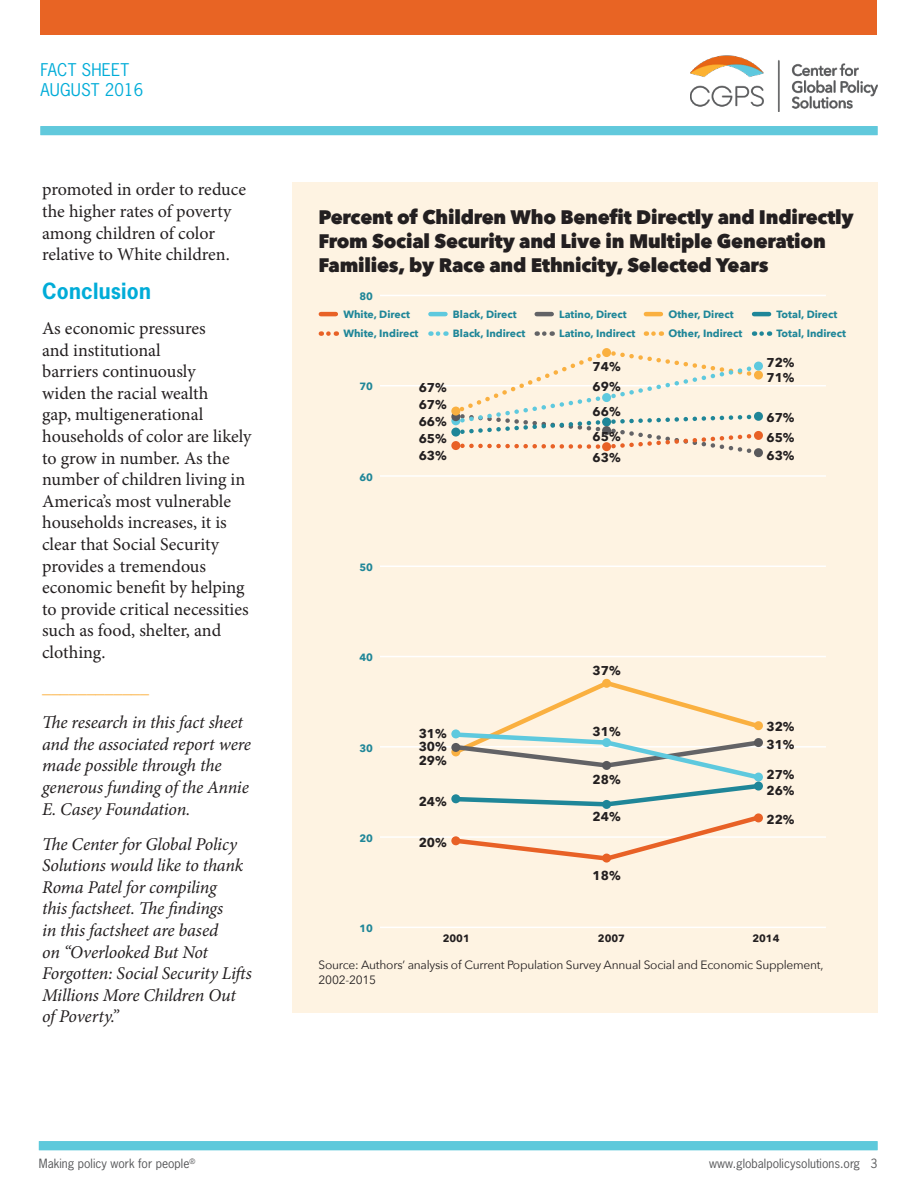
<style>
.page{position:relative;width:918px;height:1188px;background:#fff}
.page>*{position:absolute;margin:0;border:0;box-sizing:border-box;transform-origin:0 0}
.t1{font:700 21px "News Gothic Std";letter-spacing:.01em;color:#00acd8}
.t2{font:800 19.5px/24px "Avenir Next";letter-spacing:-.01em;color:#231f20}
.t3{font:18px/21.6px "Minion Pro";color:#231f20}
.t4{font:italic 18px/21.6px "Minion Pro";letter-spacing:-.015em;color:#231f20}
.t5{font:18px "Minion Pro";color:#fbb03f}
.t6{font:16.5px/19.5px "News Gothic Std";letter-spacing:.01em;color:#00acd8}
.t7{font:700 12.75px/14.2px "Avenir Next";color:#231f20}
.t8{font:12px/15px "Avenir Next";letter-spacing:-.02em;color:#231f20}
.t9{font:12px "News Gothic Std";color:#57585a}
.t10{font:700 10.5px/19.5px "Avenir Next";color:#1f8698}
.t11{font:700 10.5px "Avenir Next";color:#231f20}
</style>
<div class="page">
<img style="left:691px;top:55px;width:187px;height:56px">
<div style="left:40px;top:126px;width:838px;height:9px;background:#61c9dc"></div>
<div style="left:40px;top:0;width:838px;height:35px;background:#e86424"></div>
<div style="left:39px;top:1141px;width:839px;height:9px;background:#5dc9db"></div>
<div style="left:292px;top:182px;width:586px;height:831px;background:#fef3e2"></div>
<hr style="left:430px;top:312px;width:15px;height:4px;background:#5ec9de">
<svg style="left:438px;top:331px;width:8px;height:5px"></svg>
<hr style="left:321px;top:312px;width:15px;height:4px;background:#e86126">
<svg style="left:328px;top:331px;width:9px;height:5px"></svg>
<hr style="left:537px;top:312px;width:15px;height:4px;background:#636366">
<svg style="left:544px;top:331px;width:9px;height:5px"></svg>
<hr style="left:646px;top:312px;width:15px;height:4px;background:#fab040">
<svg style="left:653px;top:331px;width:9px;height:5px"></svg>
<hr style="left:754px;top:312px;width:15px;height:4px;background:#1f8698">
<svg style="left:762px;top:331px;width:8px;height:5px"></svg>
<hr style="left:380px;top:927px;width:446px;height:1px;background:#fff">
<hr style="left:380px;top:836px;width:446px;height:2px;background:#fff">
<hr style="left:380px;top:746px;width:446px;height:2px;background:#fff">
<hr style="left:380px;top:656px;width:446px;height:1px;background:#fff">
<hr style="left:380px;top:566px;width:446px;height:1px;background:#fff">
<hr style="left:380px;top:475px;width:446px;height:2px;background:#fff">
<hr style="left:380px;top:385px;width:446px;height:1px;background:#fff">
<hr style="left:380px;top:295px;width:446px;height:1px;background:#fff">
<svg style="left:454px;top:351px;width:305px;height:105px"></svg>
<svg style="left:450px;top:678px;width:314px;height:183px"></svg>
<div style="left:451px;top:794px;width:9px;height:9px;background:#1f8698;border-radius:50%"></div>
<div style="left:451px;top:836px;width:9px;height:9px;background:#e86126;border-radius:50%"></div>
<div style="left:602px;top:854px;width:9px;height:9px;background:#e86126;border-radius:50%"></div>
<div style="left:602px;top:800px;width:9px;height:9px;background:#1f8698;border-radius:50%"></div>
<div style="left:602px;top:761px;width:9px;height:9px;background:#59595c;border-radius:50%"></div>
<div style="left:602px;top:738px;width:9px;height:9px;background:#5ec9de;border-radius:50%"></div>
<div style="left:602px;top:679px;width:9px;height:9px;background:#fab040;border-radius:50%"></div>
<div style="left:754px;top:721px;width:9px;height:9px;background:#fab040;border-radius:50%"></div>
<div style="left:754px;top:448px;width:9px;height:9px;background:#59595c;border-radius:50%"></div>
<div style="left:754px;top:431px;width:9px;height:9px;background:#e86126;border-radius:50%"></div>
<div style="left:754px;top:412px;width:9px;height:9px;background:#1f8698;border-radius:50%"></div>
<div style="left:754px;top:371px;width:9px;height:9px;background:#fab040;border-radius:50%"></div>
<div style="left:754px;top:362px;width:9px;height:9px;background:#5ec9de;border-radius:50%"></div>
<div style="left:602px;top:348px;width:9px;height:9px;background:#fab040;border-radius:50%"></div>
<div style="left:602px;top:393px;width:9px;height:9px;background:#5ec9de;border-radius:50%"></div>
<div style="left:602px;top:417px;width:9px;height:9px;background:#1f8698;border-radius:50%"></div>
<div style="left:602px;top:426px;width:9px;height:9px;background:#59595c;border-radius:50%"></div>
<div style="left:602px;top:442px;width:9px;height:9px;background:#e86126;border-radius:50%"></div>
<div style="left:451px;top:441px;width:9px;height:9px;background:#e86126;border-radius:50%"></div>
<div style="left:451px;top:428px;width:9px;height:9px;background:#1f8698;border-radius:50%"></div>
<svg style="left:451px;top:416px;width:9px;height:9px"></svg>
<div style="left:451px;top:412px;width:9px;height:9px;background:#59595c;border-radius:50%"></div>
<div style="left:451px;top:407px;width:9px;height:9px;background:#fab040;border-radius:50%"></div>
<div style="left:754px;top:738px;width:9px;height:9px;background:#59595c;border-radius:50%"></div>
<div style="left:754px;top:773px;width:9px;height:9px;background:#5ec9de;border-radius:50%"></div>
<div style="left:754px;top:782px;width:9px;height:9px;background:#1f8698;border-radius:50%"></div>
<div style="left:754px;top:813px;width:9px;height:9px;background:#e86126;border-radius:50%"></div>
<div style="left:451px;top:743px;width:9px;height:9px;background:#59595c;border-radius:50%"></div>
<p class="t6" style="left:40px;top:60px;width:104px">FACT SHEET<br>AUGUST 2016</p>
<p class="t3" style="left:42px;top:179px;width:206px">promoted in order to reduce the higher rates of poverty among children of color relative to White children.</p>
<p class="t1" style="left:42px;top:277px;width:110px">Conclusion</p>
<p class="t3" style="left:42px;top:318px;width:211px">As economic pressures<br>and institutional<br>barriers continuously<br>widen the racial wealth<br>gap, multigenerational households of color are likely to grow in number. As the number of children living in<br>America’s most vulnerable households increases, it is clear that Social Security provides a tremendous economic benefit by helping to provide critical necessities such as food, shelter, and clothing.</p>
<p class="t5" style="left:42px;top:675px;width:109px">____________</p>
<p class="t4" style="left:42px;top:712px;width:210px">The research in this fact sheet and the associated report were made possible through the generous funding of the Annie<br>E. Casey Foundation.</p>
<p class="t4" style="left:42px;top:833px;width:211px">The Center for Global Policy<br>Solutions would like to thank<br>Roma Patel for compiling<br>this factsheet. The findings<br>in this factsheet are based<br>on “Overlooked But Not<br>Forgotten: Social Security Lifts<br>Millions More Children Out of Poverty.”</p>
<p class="t2" style="left:319px;top:205px;width:537px">Percent of Children Who Benefit Directly and Indirectly<br>From Social Security and Live in Multiple Generation<br>Families, by Race and Ethnicity, Selected Years</p>
<p class="t10" style="left:359px;top:286px;width:15px">80</p>
<p class="t10" style="left:453px;top:304px;width:74px">Black, Direct<br>Black, Indirect</p>
<p class="t10" style="left:343px;top:304px;width:77px">White, Direct<br>White, Indirect</p>
<p class="t10" style="left:559px;top:304px;width:78px">Latino, Direct<br>Latino, Indirect</p>
<p class="t10" style="left:668px;top:304px;width:75px">Other, Direct<br>Other, Indirect</p>
<p class="t10" style="left:777px;top:304px;width:71px">Total, Direct<br>Total, Indirect</p>
<p class="t10" style="left:359px;top:377px;width:15px">70</p>
<p class="t10" style="left:359px;top:467px;width:15px">60</p>
<p class="t10" style="left:359px;top:557px;width:15px">50</p>
<p class="t10" style="left:359px;top:648px;width:15px">40</p>
<p class="t10" style="left:359px;top:738px;width:15px">30</p>
<p class="t10" style="left:359px;top:828px;width:15px">20</p>
<p class="t10" style="left:359px;top:919px;width:15px">10</p>
<p class="t7" style="left:419px;top:380px;width:30px">67%</p>
<p class="t7" style="left:419px;top:397px;width:30px">67%</p>
<p class="t7" style="left:419px;top:431px;width:30px">65%</p>
<p class="t7" style="left:419px;top:414px;width:30px">66%</p>
<p class="t7" style="left:419px;top:448px;width:30px">63%</p>
<p class="t7" style="left:419px;top:726px;width:30px">31%</p>
<p class="t7" style="left:419px;top:739px;width:30px">30%<br>29%</p>
<p class="t7" style="left:419px;top:794px;width:30px">24%</p>
<p class="t7" style="left:419px;top:835px;width:30px">20%</p>
<p class="t7" style="left:593px;top:359px;width:30px">74%</p>
<p class="t7" style="left:767px;top:354px;width:30px;line-height:15.3px">72%<br>71%</p>
<p class="t7" style="left:767px;top:407px;width:30px;line-height:20.1px">67%<br>65%</p>
<p class="t7" style="left:767px;top:448px;width:30px">63%</p>
<p class="t7" style="left:593px;top:379px;width:30px">69%</p>
<p class="t7" style="left:593px;top:404px;width:30px">66%</p>
<p class="t7" style="left:593px;top:429px;width:30px">65%</p>
<p class="t7" style="left:593px;top:450px;width:30px">63%</p>
<p class="t7" style="left:593px;top:663px;width:30px">37%</p>
<p class="t7" style="left:593px;top:724px;width:30px">31%</p>
<p class="t7" style="left:593px;top:772px;width:30px">28%</p>
<p class="t7" style="left:593px;top:810px;width:30px">24%</p>
<p class="t7" style="left:593px;top:868px;width:30px">18%</p>
<p class="t7" style="left:767px;top:718px;width:30px;line-height:18px">32%<br>31%</p>
<p class="t7" style="left:767px;top:766px;width:30px;line-height:15.8px">27%<br>26%</p>
<p class="t7" style="left:767px;top:812px;width:30px">22%</p>
<p class="t11" style="left:443px;top:930px;width:29px">2001</p>
<p class="t11" style="left:598px;top:930px;width:29px">2007</p>
<p class="t11" style="left:752px;top:930px;width:29px">2014</p>
<p class="t8" style="left:319px;top:957px;width:507px">Source: Authors’ analysis of Current Population Survey Annual Social and Economic Supplement,<br>2002-2015</p>
<p class="t9" style="left:39px;top:1156px;width:158px">Making policy work for people<sup>®</sup></p>
<p class="t9" style="left:709px;top:1156px;width:170px">www.globalpolicysolutions.org 3</p>
</div>
